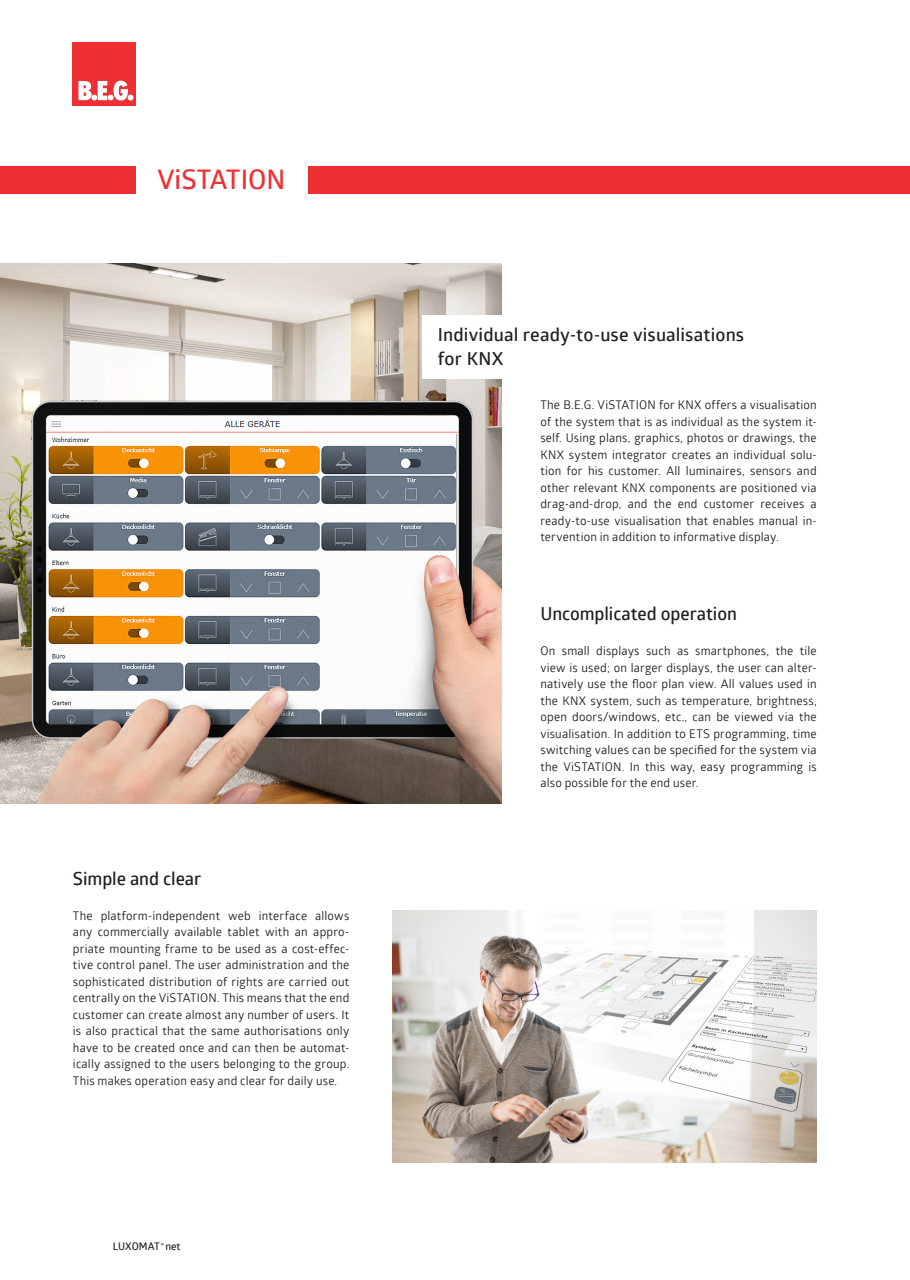
<style>
.page{position:relative;width:910px;height:1280px;background:#fff}
.page>*{position:absolute;margin:0;border:0;box-sizing:border-box;transform-origin:0 0}
.t1{font:600 27px "Glober";color:#ee3033}
.t2{font:600 18px/24px "Glober";letter-spacing:.005em;color:#231f20}
.t3{font:12px/16.5px "Glober";letter-spacing:.015em;color:#231f20;text-align:justify}
.t4{font:600 10.5px "Glober";color:#231f20}
</style>
<div class="page">
<div style="left:0;top:166px;width:901px;height:27px;background:#ee3033"></div>
<div style="left:901px;top:166px;width:9px;height:27px;background:#ee3033"></div>
<div style="left:72px;top:43px;width:64px;height:63px;background:#ee3033"></div>
<svg style="left:78px;top:81px;width:55px;height:20px"></svg>
<div style="left:136px;top:109px;width:172px;height:89px;background:#fff"></div>
<img style="left:0;top:264px;width:502px;height:540px">
<img style="left:392px;top:910px;width:424px;height:253px">
<div style="left:422px;top:315px;width:400px;height:64px;background:#fff"></div>
<h1 class="t1" style="left:157px;top:161px;width:130px">ViSTATION</h1>
<p class="t2" style="left:73px;top:866px;width:130px">Simple and clear</p>
<p class="t3" style="left:73px;top:906px;width:278px">The platform-independent web interface allows any commercially available tablet with an appro&shy;priate mounting frame to be used as a cost-effec&shy;tive control panel. The user administration and the sophisticated distribution of rights are carried out centrally on the ViSTATION. This means that the end customer can create almost any number of users. It is also practical that the same authorisations only have to be created once and can then be automat&shy;ically assigned to the users belonging to the group.<br>This makes operation easy and clear for daily use.</p>
<p class="t4" style="left:113px;top:1239px;width:69px">LUXOMAT<sup>®</sup> net</p>
<p class="t2" style="left:438px;top:322px;width:308px">Individual ready-to-use visualisations for KNX</p>
<p class="t3" style="left:540px;top:396px;width:278px">The B.E.G. ViSTATION for KNX offers a visualisation of the system that is as individual as the system it&shy;self. Using plans, graphics, photos or drawings, the KNX system integrator creates an individual solu&shy;tion for his customer. All luminaires, sensors and other relevant KNX components are positioned via drag-and-drop, and the end customer receives a ready-to-use visualisation that enables manual in&shy;tervention in addition to informative display.</p>
<p class="t2" style="left:540px;top:601px;width:198px">Uncomplicated operation</p>
<p class="t3" style="left:540px;top:642px;width:278px">On small displays such as smartphones, the tile view is used; on larger displays, the user can alter&shy;natively use the floor plan view. All values used in the KNX system, such as temperature, brightness, open doors/windows, etc., can be viewed via the visualisation. In addition to ETS programming, time switching values can be specified for the system via the ViSTATION. In this way, easy programming is also possible for the end user.</p>
</div>
